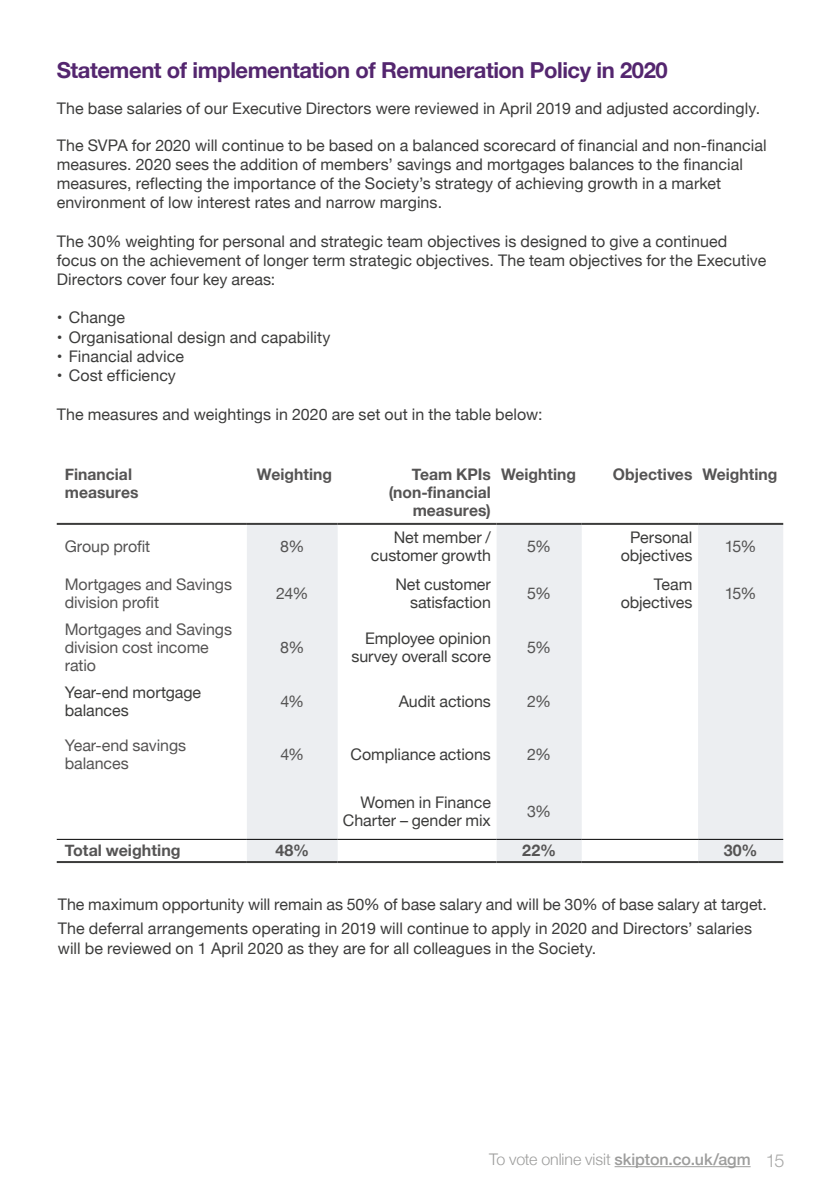
<style>
.page{position:relative;width:840px;height:1191px;background:#fff}
.page>*{position:absolute;margin:0;border:0;box-sizing:border-box;transform-origin:0 0}
.t1{font:700 22px "Helvetica Neue";letter-spacing:-.02em;color:#54266f}
.t2{font:16px/18px "Helvetica Neue";letter-spacing:.005em;color:#3c3c3b;text-align:right}
.t3{font:16px/18px "Helvetica Neue";letter-spacing:-.005em;color:#555454}
.t4{font:700 16px/18px "Helvetica Neue";color:#555454}
.t5{font:300 16px "Helvetica Neue";letter-spacing:-.005em;color:#9d9d9c}
.s1{font-weight:500}
.s2{font-family:"Helvetica Neue LT Std";font-size:18px;color:#a8a8a7}
</style>
<div class="page">
<hr style="left:614px;top:1166px;width:136px;height:1px;background:#9d9d9c">
<svg style="left:247px;top:525px;width:535px;height:336px"></svg>
<hr style="left:57px;top:523px;width:190px;height:2px;background:#3c3c3b">
<hr style="left:247px;top:523px;width:90px;height:2px;background:#3c3c3b">
<hr style="left:337px;top:523px;width:159px;height:2px;background:#3c3c3b">
<hr style="left:496px;top:523px;width:85px;height:2px;background:#3c3c3b">
<hr style="left:581px;top:523px;width:116px;height:2px;background:#3c3c3b">
<hr style="left:697px;top:523px;width:85px;height:2px;background:#3c3c3b">
<hr style="left:57px;top:861px;width:190px;height:2px;background:#3c3c3b">
<hr style="left:247px;top:861px;width:90px;height:2px;background:#3c3c3b">
<hr style="left:337px;top:861px;width:159px;height:2px;background:#3c3c3b">
<hr style="left:496px;top:861px;width:85px;height:2px;background:#3c3c3b">
<hr style="left:581px;top:861px;width:116px;height:2px;background:#3c3c3b">
<hr style="left:697px;top:861px;width:85px;height:2px;background:#3c3c3b">
<hr style="left:57px;top:839px;width:190px;height:1px;background:#000">
<hr style="left:247px;top:839px;width:90px;height:1px;background:#000">
<hr style="left:337px;top:839px;width:159px;height:1px;background:#000">
<hr style="left:581px;top:839px;width:116px;height:1px;background:#000">
<hr style="left:697px;top:839px;width:85px;height:1px;background:#000">
<hr style="left:496px;top:839px;width:85px;height:1px;background:#000">
<h1 class="t1" style="left:57px;top:53px;width:612px">Statement of implementation of Remuneration Policy in 2020</h1>
<p class="t2" style="left:57px;top:101px;width:704px">The base salaries of our Executive Directors were reviewed in April 2019 and adjusted accordingly.</p>
<p class="t2" style="left:57px;top:136px;width:711px;line-height:19.2px;text-align:left">The SVPA for 2020 will continue to be based on a balanced scorecard of financial and non-financial measures. 2020 sees the addition of members’ savings and mortgages balances to the financial measures, reflecting the importance of the Society’s strategy of achieving growth in a market environment of low interest rates and narrow margins.</p>
<p class="t2" style="left:57px;top:232px;width:710px;line-height:19.2px;text-align:left">The 30% weighting for personal and strategic team objectives is designed to give a continued focus on the achievement of longer term strategic objectives. The team objectives for the Executive<br>Directors cover four key areas:</p>
<p class="t2" style="left:57px;top:310px;width:70px">• Change</p>
<p class="t2" style="left:57px;top:329px;width:275px">• Organisational design and capability</p>
<p class="t2" style="left:57px;top:348px;width:129px">• Financial advice</p>
<p class="t2" style="left:57px;top:367px;width:121px">• Cost efficiency</p>
<p class="t2" style="left:57px;top:406px;width:487px">The measures and weightings in 2020 are set out in the table below:</p>
<p class="t4" style="left:65px;top:465px;width:75px">Financial measures</p>
<p class="t4" style="left:257px;top:465px;width:76px">Weighting</p>
<p class="t4" style="left:388px;top:465px;width:104px;text-align:right">Team KPIs (non-financial measures)</p>
<p class="t4" style="left:500px;top:465px;width:76px">Weighting</p>
<p class="t4" style="left:612px;top:465px;width:166px">Objectives Weighting</p>
<p class="t3" style="left:65px;top:538px;width:87px">Group profit</p>
<p class="t3" style="left:280px;top:538px;width:26px">8%</p>
<p class="t2" style="left:371px;top:529px;width:121px">Net member / customer growth</p>
<p class="t3" style="left:527px;top:538px;width:25px">5%</p>
<p class="t2" style="left:620px;top:529px;width:73px;text-align:center">Personal objectives</p>
<p class="t3" style="left:724px;top:538px;width:33px">15%</p>
<p class="t3" style="left:65px;top:576px;width:169px">Mortgages and Savings division profit</p>
<p class="t3" style="left:276px;top:585px;width:34px">24%</p>
<p class="t2" style="left:395px;top:576px;width:97px">Net customer satisfaction</p>
<p class="t3" style="left:527px;top:585px;width:25px">5%</p>
<p class="t2" style="left:620px;top:576px;width:73px">Team objectives</p>
<p class="t3" style="left:724px;top:585px;width:33px">15%</p>
<p class="t3" style="left:65px;top:621px;width:169px">Mortgages and Savings division cost income ratio</p>
<p class="t3" style="left:280px;top:639px;width:26px">8%</p>
<p class="t2" style="left:351px;top:630px;width:141px">Employee opinion survey overall score</p>
<p class="t3" style="left:527px;top:639px;width:25px">5%</p>
<p class="t2" style="left:65px;top:684px;width:138px;text-align:left">Year-end mortgage balances</p>
<p class="t3" style="left:280px;top:693px;width:25px">4%</p>
<p class="t2" style="left:398px;top:693px;width:94px">Audit actions</p>
<p class="t3" style="left:526px;top:693px;width:26px">2%</p>
<p class="t3" style="left:65px;top:737px;width:123px">Year-end savings balances</p>
<p class="t3" style="left:280px;top:746px;width:25px">4%</p>
<p class="t2" style="left:350px;top:746px;width:142px">Compliance actions</p>
<p class="t3" style="left:526px;top:746px;width:26px">2%</p>
<p class="t2" style="left:343px;top:793px;width:149px">Women in Finance<br>Charter – gender mix</p>
<p class="t3" style="left:526px;top:803px;width:26px">3%</p>
<p class="t4" style="left:65px;top:841px;width:117px">Total weighting</p>
<p class="t4" style="left:275px;top:841px;width:35px">48%</p>
<p class="t4" style="left:522px;top:841px;width:35px">22%</p>
<p class="t4" style="left:723px;top:841px;width:35px">30%</p>
<p class="t2" style="left:58px;top:892px;width:710px;line-height:24.8px;text-align:left">The maximum opportunity will remain as 50% of base salary and will be 30% of base salary at target.<br>The deferral arrangements operating in 2019 will continue to apply in 2020 and Directors’ salaries</p>
<p class="t2" style="left:58px;top:940px;width:539px">will be reviewed on 1 April 2020 as they are for all colleagues in the Society.</p>
<p class="t5" style="left:489px;top:1146px;width:296px">To vote online visit <span class="s1">skipton.co.uk/agm</span> <span class="s2">15</span></p>
</div>
